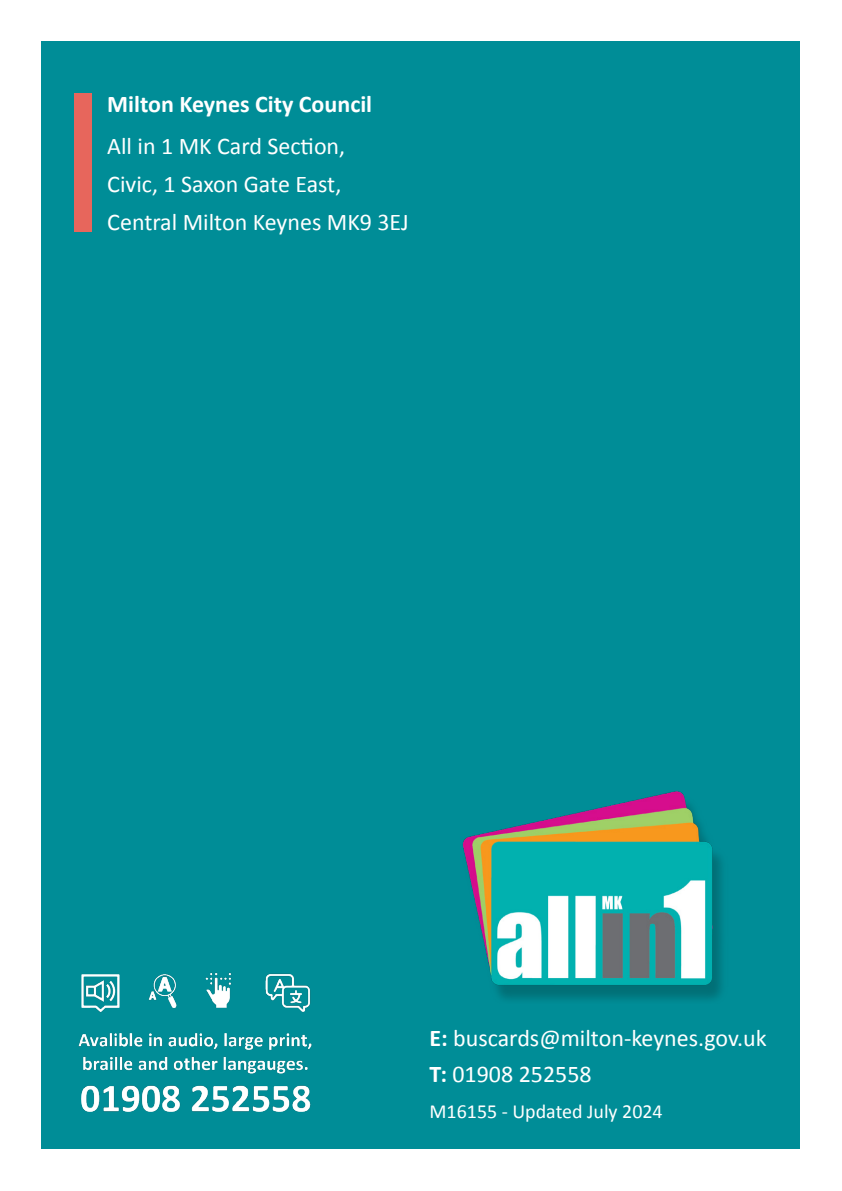
<style>
.page{position:relative;width:842px;height:1191px;background:#fff}
.page>*{position:absolute;margin:0;border:0;box-sizing:border-box;transform-origin:0 0}
.t1{font:24px "Calibri";color:#fff}
.t2{font:700 24px "Calibri";color:#fff}
.t3{font:20px "Calibri";color:#fff}
.s1{font-weight:700}
</style>
<div class="page">
<div style="left:42px;top:42px;width:758px;height:1107px;background:#008d97"></div>
<img style="left:78px;top:972px;width:234px;height:140px">
<img style="left:462px;top:791px;width:260px;height:209px">
<div style="left:74px;top:94px;width:18px;height:137px;background:#e7665c"></div>
<p class="t2" style="left:107px;top:88px;width:266px">Milton Keynes City Council</p>
<p class="t1" style="left:107px;top:130px;width:239px">All in 1 MK Card Section,</p>
<p class="t1" style="left:107px;top:168px;width:236px">Civic, 1 Saxon Gate East,</p>
<p class="t1" style="left:107px;top:206px;width:303px">Central Milton Keynes MK9 3EJ</p>
<p class="t1" style="left:429px;top:1023px;width:339px"><span class="s1">E:</span> buscards@milton-keynes.gov.uk</p>
<p class="t1" style="left:429px;top:1059px;width:164px"><span class="s1">T:</span> 01908 252558</p>
<p class="t3" style="left:429px;top:1099px;width:235px">M16155 - Updated July 2024</p>
</div>
